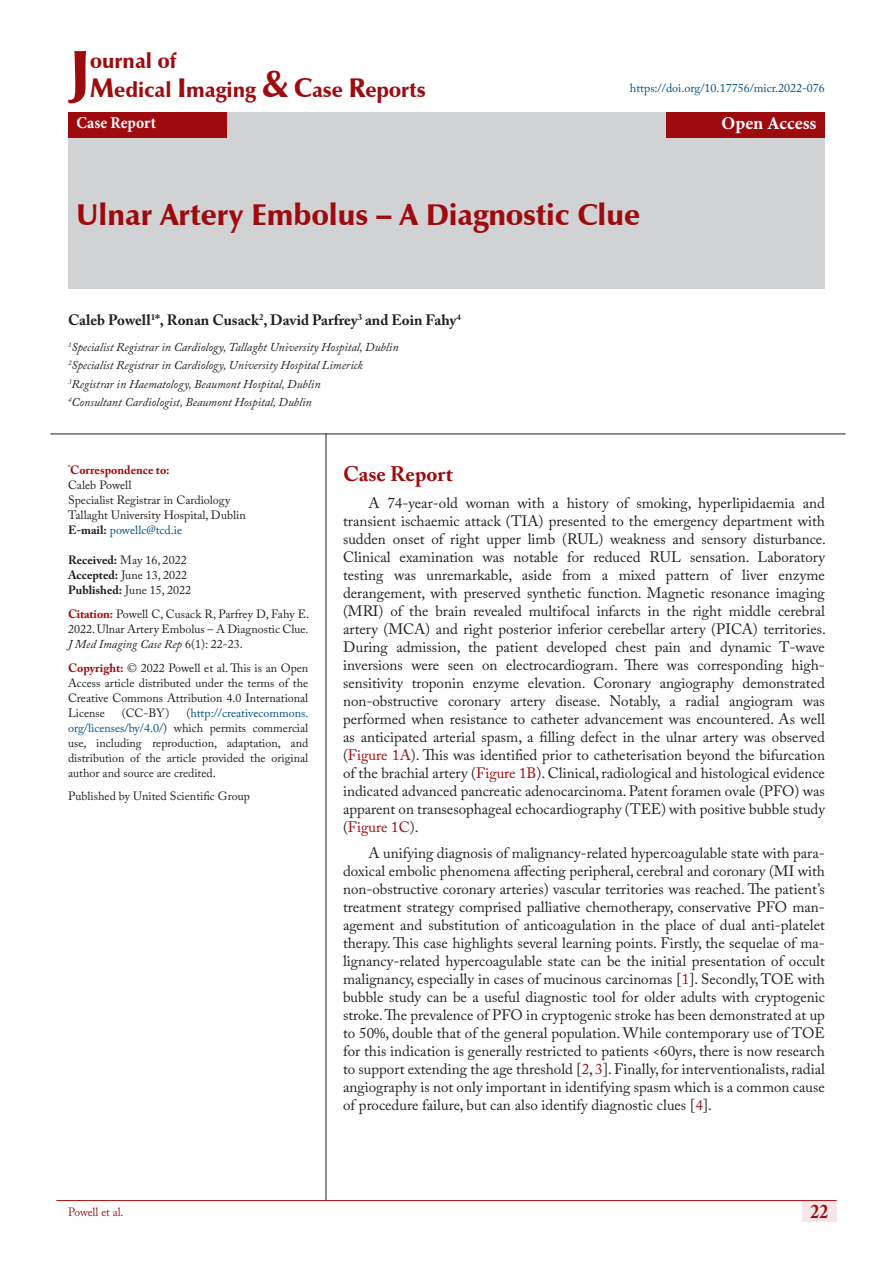
<style>
.page{position:relative;width:893px;height:1263px;background:#fff}
.page>*{position:absolute;margin:0;border:0;box-sizing:border-box;transform-origin:0 0}
.t1{font:900 62.1px "Zapf Humanist 601 BT";color:#9e0b0f}
.t2{font:900 30px "Zapf Humanist 601 BT";color:#9e0b0f}
.t3{font:900 21px/29.4px "Zapf Humanist 601 BT";color:#9e0b0f}
.Heading{font:700 21px "Adobe Caslon Pro";color:#9e0b0f}
.t4{font:700 19.5px "Adobe Caslon Pro";color:#9e0b0f;scale:.9 1}
.t5{font:700 18px "Minion Pro";color:#fff}
.t6{font:700 16.5px "Minion Pro";letter-spacing:.005em;color:#fff;scale:.94 1}
.Default{font:15px/18px "Adobe Caslon Pro";color:#231f20;text-align:justify}
.t7{font:700 15px "Adobe Caslon Pro";color:#231f20}
.t8{font:12px/15px "Adobe Caslon Pro";color:#231f20;text-align:justify}
.t9{font:italic 12px "Adobe Caslon Pro";color:#231f20}
.t10{font:12px "Adobe Caslon Pro";color:#005082}
.t11{font:12px "Adobe Caslon Pro";color:#005083}
.t12{font:700 12px "Adobe Caslon Pro";color:#9e0b0f}
.t13{font:12px "Adobe Caslon Pro";color:#9e1c1f;scale:.95 1}
.s1{font-size:27px}
.s2{font-size:37.5px}
.s3{font-weight:700;color:#231f20}
.s4{font-weight:700}
.s5{font-weight:700;color:#9e0b0f}
.s6{font-style:italic}
.s7{color:#015083}
.s8{color:#9e0b0f}
</style>
<div class="page">
<div style="left:802px;top:1200px;width:35px;height:21px;background:#f5e7e7"></div>
<hr style="left:56px;top:1200px;width:781px;height:1px;background:#9e0b0f">
<div style="left:68px;top:112px;width:757px;height:177px;background:#d1d2d4"></div>
<div style="left:68px;top:112px;width:159px;height:26px;background:#9e0b0f"></div>
<div style="left:666px;top:112px;width:159px;height:26px;background:#9e0b0f"></div>
<hr style="left:326px;top:434px;width:1px;height:766px;background:#231f20">
<hr style="left:50px;top:434px;width:796px;height:1px;background:#231f20">
<p class="t1" style="left:70px;top:34px;width:22px">J</p>
<p class="t3" style="left:90px;top:46px;width:337px">ournal of<br><span class="s1">M</span>edical <span class="s1">I</span>maging <span class="s2">&amp;</span> <span class="s1">C</span>ase <span class="s1">R</span>eports</p>
<p class="t10" style="left:630px;top:81px;width:196px">https://doi.org/10.17756/micr.2022-076</p>
<p class="t6" style="left:77px;top:113px;width:86px">Case Report</p>
<p class="t5" style="left:721px;top:113px;width:96px">Open Access</p>
<p class="t2" style="left:77px;top:196px;width:565px">Ulnar Artery Embolus – A Diagnostic Clue</p>
<p class="t7" style="left:68px;top:311px;width:394px">Caleb Powell<sup>1</sup>*, Ronan Cusack<sup>2</sup>, David Parfrey<sup>3</sup> and Eoin Fahy<sup>4</sup></p>
<p class="t9" style="left:68px;top:340px;width:332px"><sup>1</sup>Specialist Registrar in Cardiology, Tallaght University Hospital, Dublin</p>
<p class="t9" style="left:68px;top:358px;width:296px"><sup>2</sup>Specialist Registrar in Cardiology, University Hospital Limerick</p>
<p class="t9" style="left:68px;top:376px;width:254px"><sup>3</sup>Registrar in Haematology, Beaumont Hospital, Dublin</p>
<p class="t9" style="left:68px;top:395px;width:245px"><sup>4</sup>Consultant Cardiologist, Beaumont Hospital, Dublin</p>
<p class="t12" style="left:68px;top:463px;width:103px"><sup>*</sup>Correspondence to:</p>
<p class="t8" style="left:68px;top:478px;width:65px">Caleb Powell</p>
<p class="t8" style="left:68px;top:493px;width:164px">Specialist Registrar in Cardiology</p>
<p class="t8" style="left:68px;top:508px;width:179px">Tallaght University Hospital, Dublin</p>
<p class="t11" style="left:68px;top:523px;width:116px"><span class="s3">E-mail:</span> powellc@tcd.ie</p>
<p class="t8" style="left:68px;top:553px;width:120px"><span class="s4">Received:</span> May 16, 2022</p>
<p class="t8" style="left:68px;top:568px;width:121px"><span class="s4">Accepted:</span> June 13, 2022</p>
<p class="t8" style="left:68px;top:583px;width:125px"><span class="s4">Published:</span> June 15, 2022</p>
<p class="t8" style="left:68px;top:606px;width:243px"><span class="s5">Citation:</span> Powell C, Cusack R, Parfrey D, Fahy E.<br>2022. Ulnar Artery Embolus – A Diagnostic Clue<span class="s6">.<br>J Med Imaging Case Rep</span> 6(1): 22-23.</p>
<p class="t8" style="left:68px;top:660px;width:242px"><span class="s5">Copyright:</span> © 2022 Powell et al. This is an Open Access article distributed under the terms of the Creative Commons Attribution 4.0 International License</p>
<p class="t8" style="left:68px;top:705px;width:242px;text-indent:118px">(<span class="s7">http://creativecommons. org/licenses/by/4.0/</span>) which permits commercial use, including reproduction, adaptation, and distribution of the article provided the original author and source are credited.</p>
<p class="t8" style="left:68px;top:788px;width:183px">Published by United Scientific Group</p>
<p class="t8" style="left:122px;top:705px;width:49px">(CC-BY)</p>
<p class="Heading" style="left:343px;top:461px;width:111px">Case Report</p>
<p class="Default" style="left:343px;top:493px;width:484px;text-indent:26px">A 74-year-old woman with a history of smoking, hyperlipidaemia and transient ischaemic attack (TIA) presented to the emergency department with sudden onset of right upper limb (RUL) weakness and sensory disturbance.<br>Clinical examination was notable for reduced RUL sensation. Laboratory testing was unremarkable, aside from a mixed pattern of liver enzyme derangement, with preserved synthetic function. Magnetic resonance imaging (MRI) of the brain revealed multifocal infarcts in the right middle cerebral artery (MCA) and right posterior inferior cerebellar artery (PICA) territories.<br>During admission, the patient developed chest pain and dynamic T-wave inversions were seen on electrocardiogram. There was corresponding high&shy;sensitivity troponin enzyme elevation. Coronary angiography demonstrated non-obstructive coronary artery disease. Notably, a radial angiogram was performed when resistance to catheter advancement was encountered. As well as anticipated arterial spasm, a filling defect in the ulnar artery was observed (<span class="s8">Figure 1A</span>). This was identified prior to catheterisation beyond the bifurcation of the brachial artery (<span class="s8">Figure 1B</span>). Clinical, radiological and histological evidence indicated advanced pancreatic adenocarcinoma. Patent foramen ovale (PFO) was apparent on transesophageal echocardiography (TEE) with positive bubble study (<span class="s8">Figure 1C</span>).</p>
<p class="Default" style="left:343px;top:844px;width:483px;text-indent:26px">A unifying diagnosis of malignancy-related hypercoagulable state with para&shy;doxical embolic phenomena affecting peripheral, cerebral and coronary (MI with non-obstructive coronary arteries) vascular territories was reached. The patient’s treatment strategy comprised palliative chemotherapy, conservative PFO man&shy;agement and substitution of anticoagulation in the place of dual anti-platelet therapy. This case highlights several learning points. Firstly, the sequelae of ma&shy;lignancy-related hypercoagulable state can be the initial presentation of occult malignancy, especially in cases of mucinous carcinomas [<span class="s8">1</span>]. Secondly, TOE with bubble study can be a useful diagnostic tool for older adults with cryptogenic stroke. The prevalence of PFO in cryptogenic stroke has been demonstrated at up to 50%, double that of the general population. While contemporary use of TOE for this indication is generally restricted to patients &lt;60yrs, there is now research to support extending the age threshold [<span class="s8">2</span>, <span class="s8">3</span>]. Finally, for interventionalists, radial angiography is not only important in identifying spasm which is a common cause of procedure failure, but can also identify diagnostic clues [<span class="s8">4</span>].</p>
<p class="t13" style="left:68px;top:1204px;width:60px">Powell et al.</p>
<h3 class="t4" style="left:811px;top:1200px;width:21px">22</h3>
</div>
